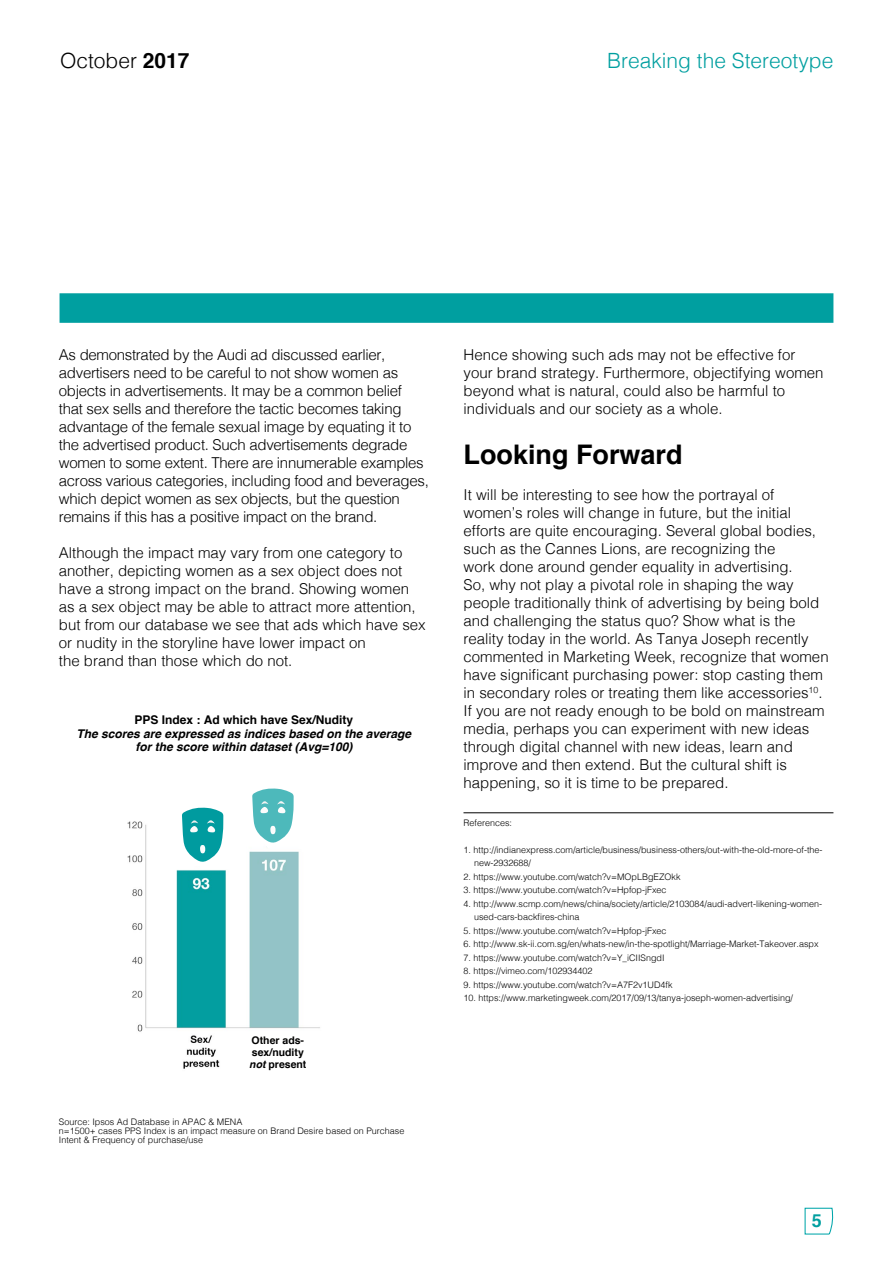
<style>
.page{position:relative;width:893px;height:1263px;background:#fff}
.page>*{position:absolute;margin:0;border:0;box-sizing:border-box;transform-origin:0 0}
.t1{font:700 27px "Helvetica";color:#000}
.t2{font:300 21px "Helvetica";color:#009fa0}
.t3{font:300 21px "Helvetica";color:#000}
.t4{font:700 18px "Helvetica";color:#009fa0}
.t5{font:300 15px/18px "Helvetica";color:#000}
.t6{font:300 15px/18px "Helvetica";letter-spacing:-.02em;color:#000}
.t7{font:italic 700 12px/13.5px "Helvetica";color:#000;text-align:center}
.t8{font:700 12px "Helvetica";color:#000}
.t9{font:700 10.5px/12px "Helvetica";color:#000}
.t10{font:300 9px/9px "Helvetica";color:#000}
.s1{font-weight:700}
.s2{font-style:italic}
</style>
<div class="page">
<svg style="left:804px;top:1207px;width:29px;height:28px"></svg>
<div style="left:60px;top:293px;width:773px;height:30px;background:#009fa0;border:2px solid #009fa0"></div>
<img style="left:127px;top:821px;width:193px;height:248px">
<svg style="left:171px;top:788px;width:140px;height:79px"></svg>
<hr style="left:463px;top:812px;width:370px;height:1px;background:#000">
<div style="left:245px;top:1032px;width:66px;height:44px;background:#fff"></div>
<h2 class="t3" style="left:60px;top:42px;width:131px">October <span class="s1">2017</span></h2>
<h2 class="t2" style="left:607px;top:42px;width:228px">Breaking the Stereotype</h2>
<p class="t6" style="left:59px;top:345px;width:371px">As demonstrated by the Audi ad discussed earlier, advertisers need to be careful to not show women as objects in advertisements. It may be a common belief that sex sells and therefore the tactic becomes taking advantage of the female sexual image by equating it to the advertised product. Such advertisements degrade women to some extent. There are innumerable examples across various categories, including food and beverages, which depict women as sex objects, but the question remains if this has a positive impact on the brand.</p>
<p class="t5" style="left:59px;top:543px;width:368px">Although the impact may vary from one category to another, depicting women as a sex object does not have a strong impact on the brand. Showing women as a sex object may be able to attract more attention, but from our database we see that ads which have sex or nudity in the storyline have lower impact on<br>the brand than those which do not.</p>
<p class="t8" style="left:135px;top:710px;width:220px">PPS Index : Ad which have Sex/Nudity</p>
<p class="t7" style="left:76px;top:727px;width:336px">The scores are expressed as indices based on the average for the score within dataset (Avg=100)</p>
<p class="t9" style="left:249px;top:1034px;width:59px">Other ads&shy;sex/nudity <span class="s2">not</span> present</p>
<p class="t10" style="left:59px;top:1117px;width:347px">Source: Ipsos Ad Database in APAC &amp; MENA<br>n=1500+ cases PPS Index is an impact measure on Brand Desire based on Purchase<br>Intent &amp; Frequency of purchase/use</p>
<p class="t5" style="left:463px;top:345px;width:362px">Hence showing such ads may not be effective for your brand strategy. Furthermore, objectifying women beyond what is natural, could also be harmful to individuals and our society as a whole.</p>
<h1 class="t1" style="left:463px;top:432px;width:221px">Looking Forward</h1>
<p class="t5" style="left:463px;top:484px;width:367px">It will be interesting to see how the portrayal of women’s roles will change in future, but the initial efforts are quite encouraging. Several global bodies, such as the Cannes Lions, are recognizing the<br>work done around gender equality in advertising.<br>So, why not play a pivotal role in shaping the way people traditionally think of advertising by being bold and challenging the status quo? Show what is the reality today in the world. As Tanya Joseph recently commented in Marketing Week, recognize that women have significant purchasing power: stop casting them in secondary roles or treating them like accessories<sup>10</sup>.<br>If you are not ready enough to be bold on mainstream media, perhaps you can experiment with new ideas through digital channel with new ideas, learn and improve and then extend. But the cultural shift is happening, so it is time to be prepared.</p>
<p class="t10" style="left:463px;top:817px;width:50px">References:</p>
<p class="t10" style="left:474px;top:842px;width:350px;line-height:13.5px;text-indent:-11px">1. http://indianexpress.com/article/business/business-others/out-with-the-old-more-of-the&shy;new-2932688/</p>
<p class="t10" style="left:463px;top:871px;width:218px">2. https://www.youtube.com/watch?v=MOpLBgEZOkk</p>
<p class="t10" style="left:463px;top:885px;width:205px">3. https://www.youtube.com/watch?v=Hpfop-jFxec</p>
<p class="t10" style="left:474px;top:896px;width:350px;line-height:13.5px;text-indent:-11px">4. http://www.scmp.com/news/china/society/article/2103084/audi-advert-likening-women&shy;used-cars-backfires-china</p>
<p class="t10" style="left:463px;top:925px;width:205px">5. https://www.youtube.com/watch?v=Hpfop-jFxec</p>
<p class="t10" style="left:463px;top:939px;width:357px">6. http://www.sk-ii.com.sg/en/whats-new/in-the-spotlight/Marriage-Market-Takeover.aspx</p>
<p class="t10" style="left:463px;top:952px;width:202px">7. https://www.youtube.com/watch?v=Y_iCIISngdI</p>
<p class="t10" style="left:463px;top:966px;width:131px">8. https://vimeo.com/102934402</p>
<p class="t10" style="left:463px;top:979px;width:211px">9. https://www.youtube.com/watch?v=A7F2v1UD4fk</p>
<p class="t10" style="left:463px;top:993px;width:331px">10. https://www.marketingweek.com/2017/09/13/tanya-joseph-women-advertising/</p>
<p class="t4" style="left:812px;top:1206px;width:12px">5</p>
</div>
